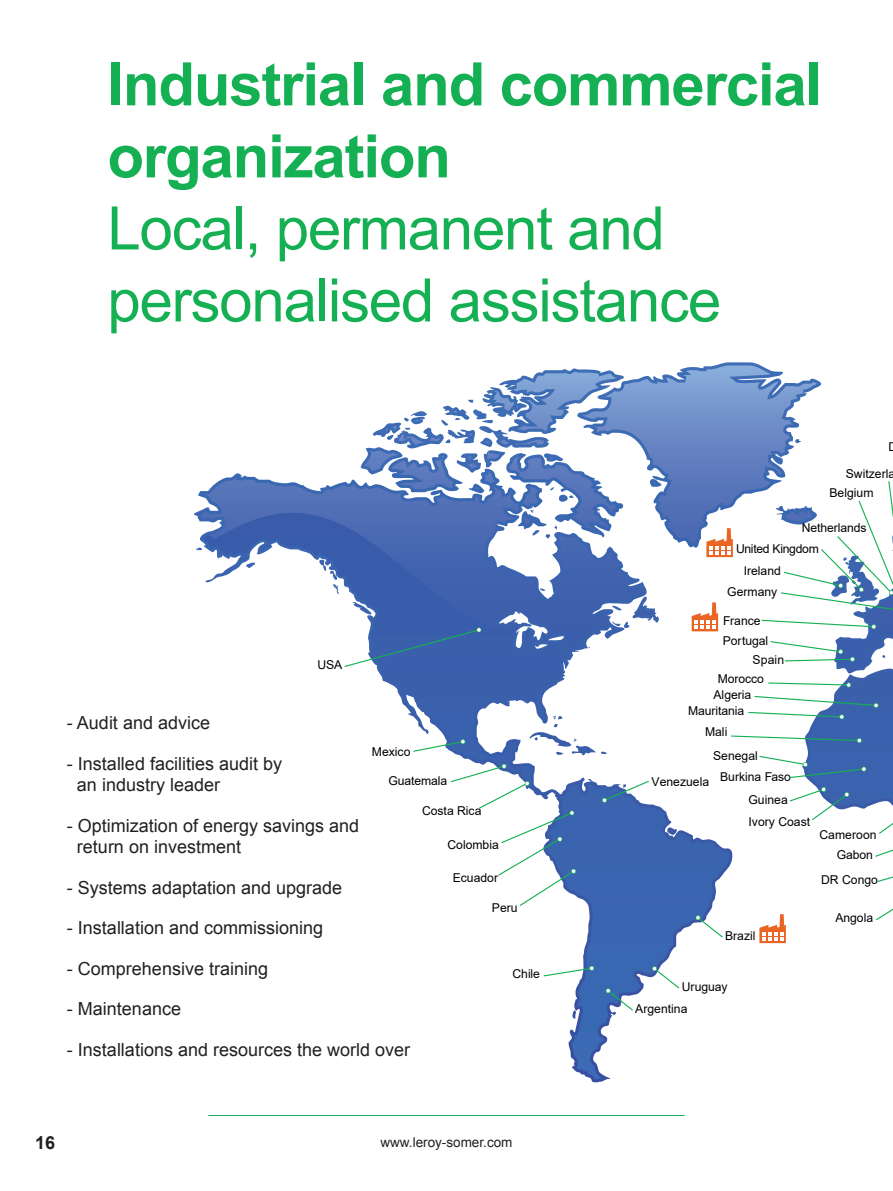
<style>
.page{position:relative;width:893px;height:1191px;background:#fff}
.page>*{position:absolute;margin:0;border:0;box-sizing:border-box;transform-origin:0 0}
.t1{font:60px/72px "Arial";letter-spacing:-.02em;color:#15b053}
.t2{font:700 60px/72px "Arial";letter-spacing:-.02em;color:#15b053}
.t3{font:18px/21.6px "Arial";color:#231f20}
.t4{font:700 18px "Arial";color:#231f20}
.t5{font:13.5px "Arial";color:#231f20}
.t6{font:12.15px/21.3px "Arial";color:#000}
.t7{font:12.15px "Arial";letter-spacing:-.025em;color:#000}
</style>
<div class="page">
<hr style="left:208px;top:1115px;width:477px;height:1px;background:#15b053">
<svg style="left:194px;top:368px;width:699px;height:715px"></svg>
<svg style="left:542px;top:965px;width:52px;height:12px"></svg>
<svg style="left:695px;top:915px;width:29px;height:23px"></svg>
<svg style="left:652px;top:966px;width:29px;height:23px"></svg>
<svg style="left:605px;top:988px;width:29px;height:23px"></svg>
<svg style="left:602px;top:779px;width:48px;height:24px"></svg>
<svg style="left:343px;top:627px;width:139px;height:41px"></svg>
<svg style="left:412px;top:739px;width:54px;height:13px"></svg>
<svg style="left:449px;top:763px;width:127px;height:144px"></svg>
<svg style="left:769px;top:640px;width:86px;height:22px"></svg>
<svg style="left:767px;top:682px;width:84px;height:5px"></svg>
<svg style="left:747px;top:695px;width:131px;height:24px"></svg>
<svg style="left:758px;top:755px;width:108px;height:24px"></svg>
<svg style="left:730px;top:735px;width:132px;height:8px"></svg>
<svg style="left:788px;top:786px;width:62px;height:35px"></svg>
<svg style="left:874px;top:806px;width:19px;height:115px"></svg>
<svg style="left:759px;top:914px;width:27px;height:29px"></svg>
<svg style="left:577px;top:362px;width:316px;height:269px"></svg>
<h1 class="t2" style="left:107px;top:50px;width:716px">Industrial and commercial organization</h1>
<h1 class="t1" style="left:107px;top:193px;width:615px">Local, permanent and personalised assistance</h1>
<p class="t6" style="left:846px;top:463px;width:51px">Switzerla</p>
<p class="t6" style="left:829px;top:482px;width:46px">Belgium</p>
<p class="t6" style="left:802px;top:517px;width:66px">Netherlands</p>
<p class="t6" style="left:318px;top:654px;width:26px">USA</p>
<p class="t3" style="left:67px;top:712px;width:145px">- Audit and advice</p>
<p class="t3" style="left:77px;top:752px;width:207px;text-indent:-10px">- Installed facilities audit by an industry leader</p>
<p class="t3" style="left:77px;top:815px;width:284px;text-indent:-10px">- Optimization of energy savings and return on investment</p>
<p class="t3" style="left:67px;top:877px;width:277px">- Systems adaptation and upgrade</p>
<p class="t3" style="left:67px;top:917px;width:258px">- Installation and commissioning</p>
<p class="t3" style="left:67px;top:958px;width:203px">- Comprehensive training</p>
<p class="t3" style="left:67px;top:998px;width:116px">- Maintenance</p>
<p class="t3" style="left:67px;top:1039px;width:345px">- Installations and resources the world over</p>
<p class="t6" style="left:372px;top:740px;width:40px">Mexico</p>
<p class="t6" style="left:388px;top:770px;width:60px">Guatemala</p>
<p class="t6" style="left:422px;top:800px;width:61px">Costa Rica</p>
<p class="t6" style="left:448px;top:834px;width:53px">Colombia</p>
<p class="t6" style="left:453px;top:866px;width:47px">Ecuador</p>
<p class="t6" style="left:492px;top:897px;width:27px">Peru</p>
<p class="t6" style="left:512px;top:963px;width:29px">Chile</p>
<p class="t4" style="left:35px;top:1130px;width:22px">16</p>
<p class="t5" style="left:380px;top:1133px;width:134px">www.leroy-somer.com</p>
<p class="t7" style="left:736px;top:540px;width:84px">United Kingdom</p>
<p class="t6" style="left:727px;top:581px;width:52px">Germany</p>
<p class="t6" style="left:744px;top:560px;width:39px">Ireland</p>
<p class="t6" style="left:723px;top:610px;width:39px">France</p>
<p class="t6" style="left:753px;top:648px;width:33px">Spain</p>
<p class="t6" style="left:723px;top:630px;width:47px">Portugal</p>
<p class="t6" style="left:718px;top:668px;width:48px">Morocco</p>
<p class="t6" style="left:713px;top:684px;width:39px">Algeria</p>
<p class="t6" style="left:688px;top:700px;width:57px">Mauritania</p>
<p class="t6" style="left:720px;top:745px;width:72px;text-indent:-7px">Senegal<br>Burkina Faso</p>
<p class="t6" style="left:705px;top:721px;width:24px">Mali</p>
<p class="t6" style="left:652px;top:770px;width:59px">Venezuela</p>
<p class="t6" style="left:748px;top:789px;width:63px">Guinea<br>Ivory Coast</p>
<p class="t6" style="left:725px;top:924px;width:32px">Brazil</p>
<p class="t6" style="left:819px;top:825px;width:59px;line-height:19.8px;text-align:right">Cameroon<br>Gabon</p>
<p class="t6" style="left:821px;top:869px;width:58px">DR Congo</p>
<p class="t6" style="left:835px;top:907px;width:39px">Angola</p>
<p class="t6" style="left:635px;top:975px;width:94px;line-height:22px;text-indent:46px">Uruguay<br>Argentina</p>
</div>
